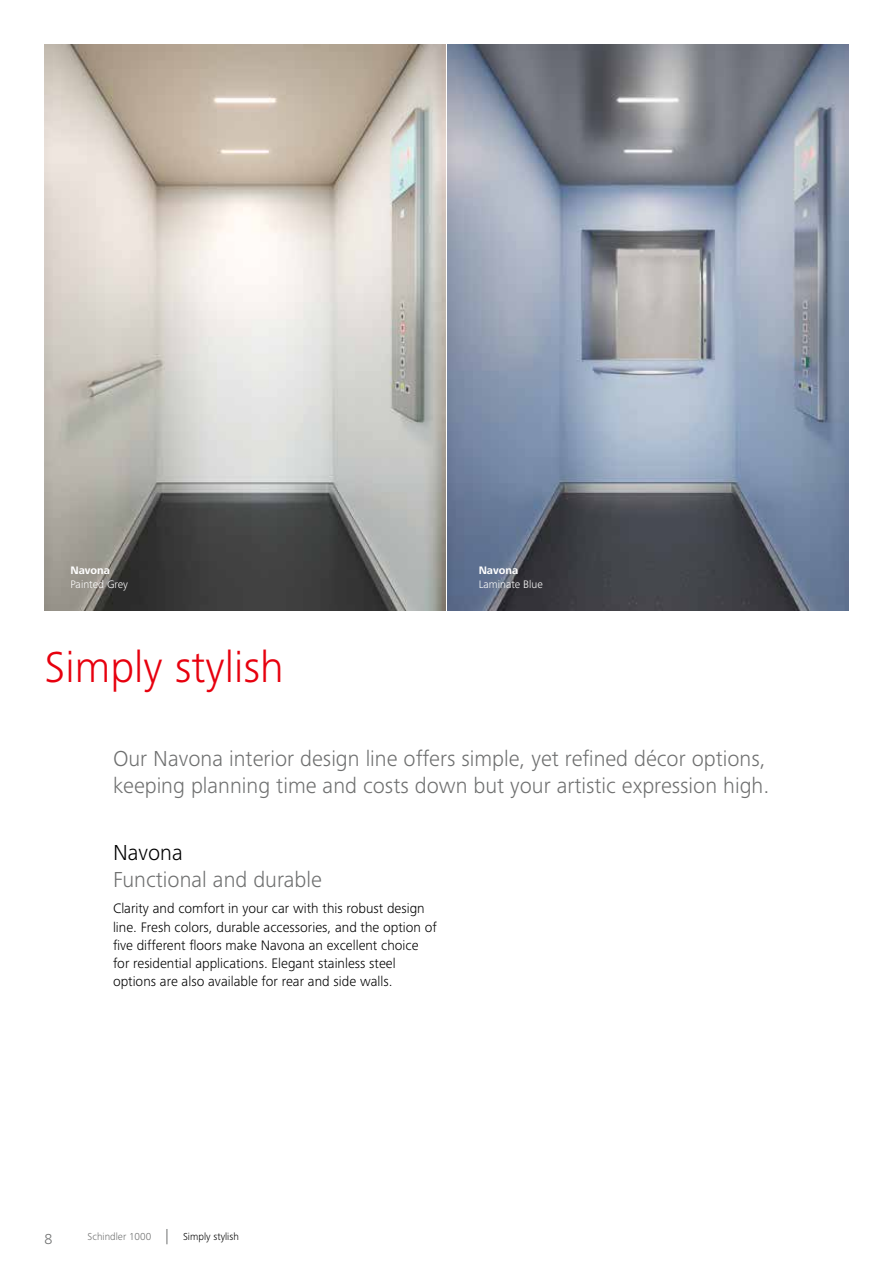
<style>
.page{position:relative;width:893px;height:1263px;background:#fff}
.page>*{position:absolute;margin:0;border:0;box-sizing:border-box;transform-origin:0 0}
.t1{font:300 45px "Frutiger Next LTW1 G";color:#e7000e}
.t2{font:300 22.5px/27px "Frutiger Next LTW1 G";color:#6f7070}
.t3{font:300 22.5px "Frutiger Next LTW1 G";color:#000}
.t4{font:300 15px "Frutiger Next LTW1 G";color:#6f7070}
.t5{font:300 14.25px/18.3px "Frutiger Next LTW1 G";color:#000}
.t6{font:300 11.25px "Frutiger Next LTW1 G";color:#fff}
.t7{font:700 11.25px "Frutiger Next LTW1 G";color:#fff}
.t8{font:300 10.5px "Frutiger Next LTW1 G";color:#6f7070}
.t9{font:300 10.5px "Frutiger Next LTW1 G";color:#000}
</style>
<div class="page">
<img style="left:448px;top:45px;width:400px;height:566px">
<img style="left:45px;top:45px;width:400px;height:566px">
<svg style="left:167px;top:1229px;width:1px;height:15px"></svg>
<p class="t7" style="left:70px;top:563px;width:41px">Navona</p>
<p class="t6" style="left:70px;top:578px;width:59px">Painted Grey</p>
<h1 class="t1" style="left:45px;top:641px;width:241px">Simply stylish</h1>
<p class="t7" style="left:479px;top:563px;width:41px">Navona</p>
<p class="t6" style="left:479px;top:578px;width:66px">Laminate Blue</p>
<h2 class="t2" style="left:113px;top:745px;width:658px">Our Navona interior design line offers simple, yet refned décor options, keeping planning time and costs down but your artistic expression high.</h2>
<h2 class="t3" style="left:113px;top:840px;width:71px">Navona</h2>
<h2 class="t2" style="left:113px;top:866px;width:210px">Functional and durable</h2>
<p class="t5" style="left:113px;top:899px;width:325px">Clarity and comfort in your car with this robust design line. Fresh colors, durable accessories, and the option of fve different foors make Navona an excellent choice for residential applications. Elegant stainless steel options are also available for rear and side walls.</p>
<p class="t4" style="left:45px;top:1230px;width:9px">8</p>
<p class="t8" style="left:88px;top:1231px;width:65px">Schindler 1000</p>
<p class="t9" style="left:183px;top:1231px;width:57px">Simply stylish</p>
</div>
